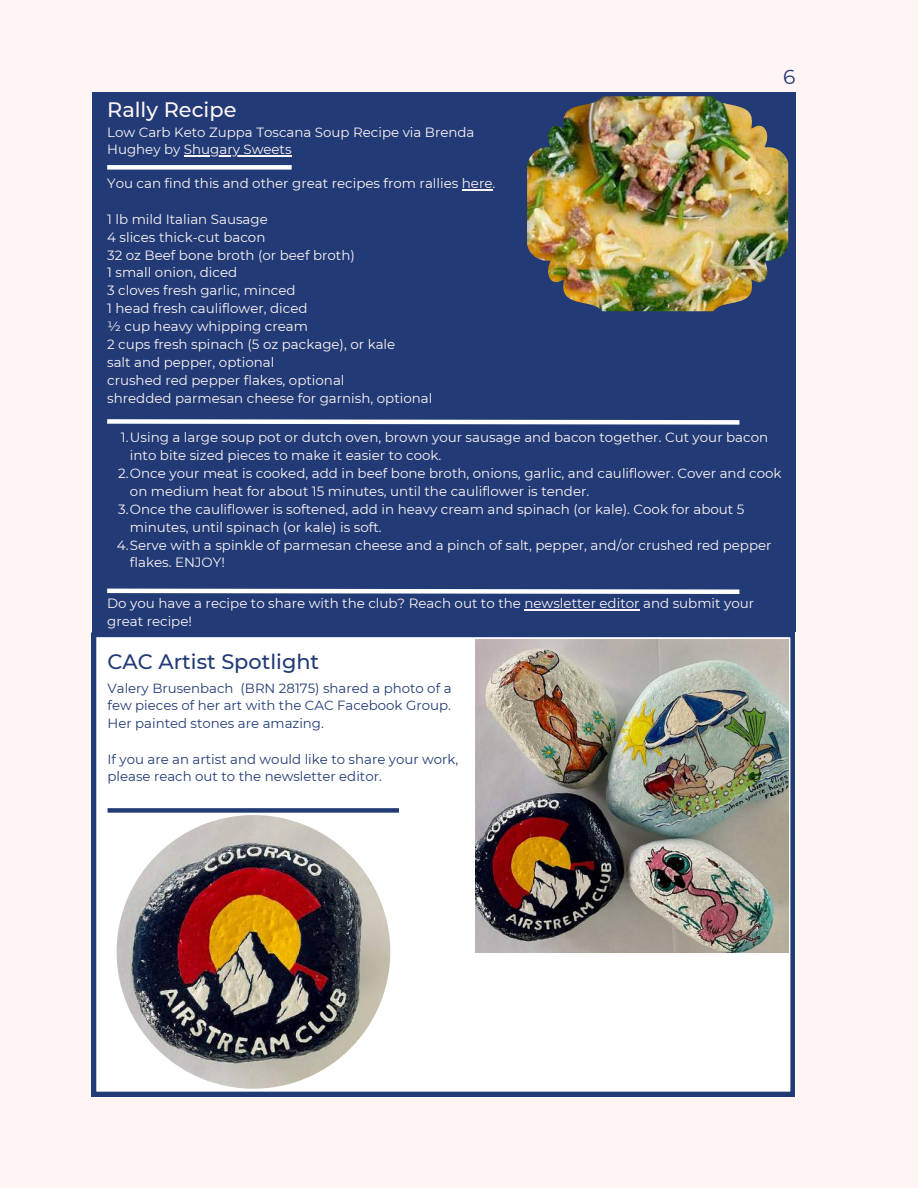
<style>
.page{position:relative;width:918px;height:1188px;background:#fff5f5}
.page>*{position:absolute;margin:0;border:0;box-sizing:border-box;transform-origin:0 0}
.t1{font:500 20.85px "Montserrat";color:#223b76}
.t2{font:500 20.85px "Montserrat";color:#fff5f5}
.t3{font:20.25px "Montserrat";color:#223b76}
.t4{font:13.35px/17.9px "Montserrat";color:#fff5f5}
.t5{font:13.35px/17.7px "Montserrat";color:#223b76;text-align:justify}
</style>
<div class="page">
<svg style="left:92px;top:633px;width:703px;height:463px"></svg>
<div style="left:108px;top:808px;width:291px;height:5px;background:#223b76"></div>
<div style="left:92px;top:92px;width:703px;height:539px;background:#223b76"></div>
<svg style="left:107px;top:419px;width:633px;height:6px;background:#c7cddc"></svg>
<div style="left:107px;top:165px;width:185px;height:5px;background:#fff"></div>
<svg style="left:107px;top:588px;width:633px;height:6px;background:#c7cddc"></svg>
<img style="left:527px;top:96px;width:262px;height:216px">
<img style="left:475px;top:639px;width:313px;height:313px">
<img style="left:117px;top:815px;width:273px;height:274px">
<hr style="left:462px;top:189px;width:31px;height:1px;background:#fff5f5">
<hr style="left:184px;top:156px;width:108px;height:1px;background:#fff5f5">
<hr style="left:524px;top:609px;width:116px;height:2px;background:#fff5f5">
<h1 class="t2" style="left:107px;top:96px;width:131px">Rally Recipe</h1>
<p class="t4" style="left:107px;top:123px;width:369px">Low Carb Keto Zuppa Toscana Soup Recipe via Brenda<br>Hughey by Shugary Sweets</p>
<p class="t4" style="left:107px;top:174px;width:390px">You can find this and other great recipes from rallies here.</p>
<p class="t4" style="left:107px;top:210px;width:327px">1 lb mild Italian Sausage<br>4 slices thick-cut bacon<br>32 oz Beef bone broth (or beef broth)<br>1 small onion, diced<br>3 cloves fresh garlic, minced<br>1 head fresh cauliflower, diced<br>½ cup heavy whipping cream<br>2 cups fresh spinach (5 oz package), or kale<br>salt and pepper, optional<br>crushed red pepper flakes, optional<br>shredded parmesan cheese for garnish, optional</p>
<h2 class="t3" style="left:783px;top:65px;width:14px">6</h2>
<p class="t4" style="left:121px;top:429px;width:649px">1.Using a large soup pot or dutch oven, brown your sausage and bacon together. Cut your bacon</p>
<p class="t4" style="left:130px;top:446px;width:313px">into bite sized pieces to make it easier to cook.</p>
<p class="t4" style="left:118px;top:464px;width:665px">2.Once your meat is cooked, add in beef bone broth, onions, garlic, and cauliflower. Cover and cook</p>
<p class="t4" style="left:130px;top:482px;width:461px">on medium heat for about 15 minutes, until the cauliflower is tender.</p>
<p class="t4" style="left:118px;top:500px;width:628px">3.Once the cauliflower is softened, add in heavy cream and spinach (or kale). Cook for about 5</p>
<p class="t4" style="left:130px;top:518px;width:253px">minutes, until spinach (or kale) is soft.</p>
<p class="t4" style="left:117px;top:536px;width:656px">4.Serve with a spinkle of parmesan cheese and a pinch of salt, pepper, and/or crushed red pepper</p>
<p class="t4" style="left:130px;top:554px;width:96px">flakes. ENJOY!</p>
<p class="t4" style="left:107px;top:595px;width:649px">Do you have a recipe to share with the club? Reach out to the newsletter editor and submit your great recipe!</p>
<h1 class="t1" style="left:108px;top:648px;width:213px">CAC Artist Spotlight</h1>
<p class="t5" style="left:108px;top:679px;width:345px">Valery Brusenbach (BRN 28175) shared a photo of a few pieces of her art with the CAC Facebook Group.<br>Her painted stones are amazing.</p>
<p class="t5" style="left:108px;top:750px;width:352px">If you are an artist and would like to share your work, please reach out to the newsletter editor.</p>
</div>
